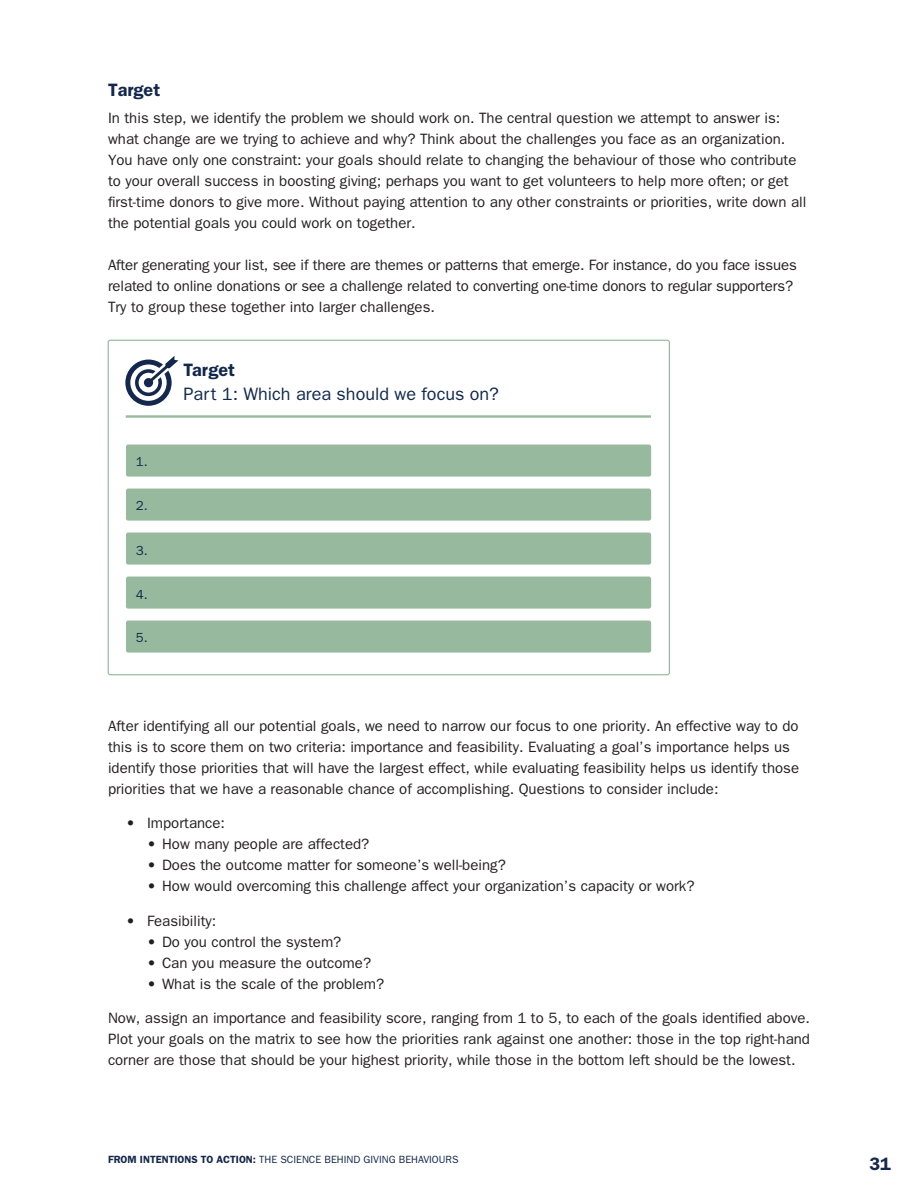
<style>
.page{position:relative;width:918px;height:1188px;background:#fff}
.page>*{position:absolute;margin:0;border:0;box-sizing:border-box;transform-origin:0 0}
.t1{font:18px "Franklin Gothic";color:#11284b}
.t2{font:600 18px "Franklin Gothic";color:#14274c}
.t3{font:600 18px "Franklin Gothic";color:#11284b}
.t4{font:15px/21px "Franklin Gothic";color:#231f20}
.t5{font:13.2px "Franklin Gothic";color:#11284b}
.t6{font:10.5px "Franklin Gothic";color:#14274c}
.s1{font-weight:600}
</style>
<div class="page">
<div style="left:126px;top:445px;width:525px;height:32px;background:#97ba9f;border-radius:2px"></div>
<div style="left:126px;top:489px;width:525px;height:32px;background:#97ba9f;border-radius:2px"></div>
<div style="left:126px;top:533px;width:525px;height:32px;background:#97ba9f;border-radius:2px"></div>
<div style="left:126px;top:577px;width:525px;height:32px;background:#97ba9f;border-radius:2px"></div>
<div style="left:126px;top:621px;width:525px;height:32px;background:#97ba9f;border-radius:2px"></div>
<hr style="left:126px;top:415px;width:525px;height:3px;background:#97ba9f">
<svg style="left:125px;top:356px;width:53px;height:50px"></svg>
<p class="t2" style="left:108px;top:79px;width:54px">Target</p>
<p class="t4" style="left:108px;top:107px;width:700px">In this step, we identify the problem we should work on. The central question we attempt to answer is: what change are we trying to achieve and why? Think about the challenges you face as an organization.<br>You have only one constraint: your goals should relate to changing the behaviour of those who contribute to your overall success in boosting giving; perhaps you want to get volunteers to help more often; or get first-time donors to give more. Without paying attention to any other constraints or priorities, write down all the potential goals you could work on together.</p>
<p class="t4" style="left:108px;top:254px;width:690px">After generating your list, see if there are themes or patterns that emerge. For instance, do you face issues related to online donations or see a challenge related to converting one-time donors to regular supporters?<br>Try to group these together into larger challenges.</p>
<p class="t5" style="left:136px;top:454px;width:13px">1.</p>
<p class="t5" style="left:136px;top:498px;width:13px">2.</p>
<p class="t5" style="left:136px;top:543px;width:13px">3.</p>
<p class="t5" style="left:136px;top:587px;width:13px">4.</p>
<p class="t5" style="left:136px;top:630px;width:13px">5.</p>
<p class="t3" style="left:184px;top:359px;width:53px">Target</p>
<p class="t1" style="left:184px;top:384px;width:317px">Part 1: Which area should we focus on?</p>
<p class="t4" style="left:108px;top:715px;width:693px">After identifying all our potential goals, we need to narrow our focus to one priority. An effective way to do this is to score them on two criteria: importance and feasibility. Evaluating a goal’s importance helps us identify those priorities that will have the largest effect, while evaluating feasibility helps us identify those priorities that we have a reasonable chance of accomplishing. Questions to consider include:</p>
<p class="t4" style="left:126px;top:812px;width:100px">• Importance:</p>
<p class="t4" style="left:147px;top:833px;width:224px">• How many people are affected?</p>
<p class="t4" style="left:147px;top:854px;width:360px">• Does the outcome matter for someone’s well-being?</p>
<p class="t4" style="left:147px;top:875px;width:549px">• How would overcoming this challenge affect your organization’s capacity or work?</p>
<p class="t4" style="left:126px;top:910px;width:92px">• Feasibility:</p>
<p class="t4" style="left:147px;top:931px;width:196px">• Do you control the system?</p>
<p class="t4" style="left:147px;top:952px;width:226px">• Can you measure the outcome?</p>
<p class="t4" style="left:147px;top:973px;width:239px">• What is the scale of the problem?</p>
<p class="t4" style="left:108px;top:1007px;width:704px;text-align:justify">Now, assign an importance and feasibility score, ranging from 1 to 5, to each of the goals identified above.<br>Plot your goals on the matrix to see how the priorities rank against one another: those in the top right-hand corner are those that should be your highest priority, while those in the bottom left should be the lowest.</p>
<p class="t6" style="left:108px;top:1154px;width:352px"><span class="s1">FROM INTENTIONS TO ACTION:</span> THE SCIENCE BEHIND GIVING BEHAVIOURS</p>
<p class="t2" style="left:869px;top:1153px;width:23px">31</p>
</div>
